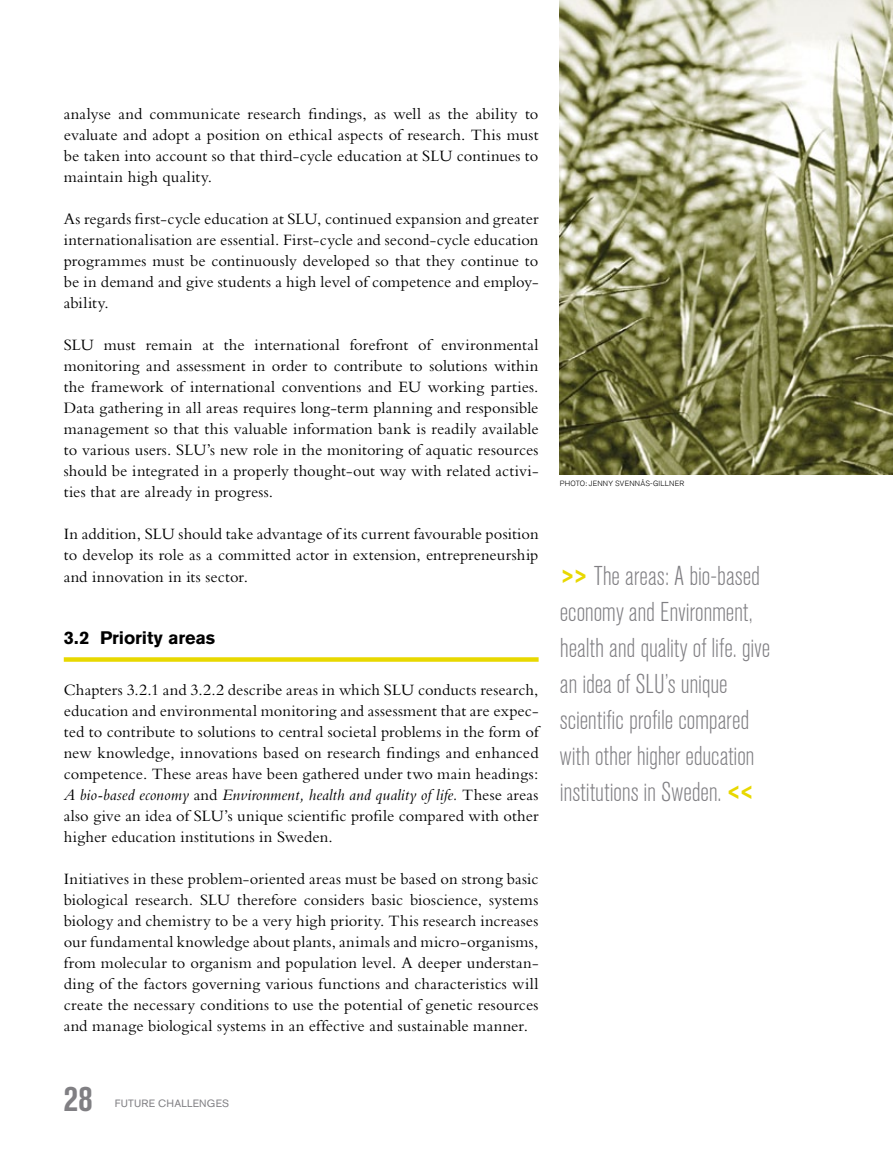
<style>
.page{position:relative;width:893px;height:1149px;background:#fff}
.page>*{position:absolute;margin:0;border:0;box-sizing:border-box;transform-origin:0 0}
.t1{font:700 condensed 36px "Akzidenz Grotesk BQ";color:#807f83}
.t2{font:300 condensed 27px/36px "Akzidenz Grotesk BQ";color:#807f83}
.t3{font:700 18px "Akzidenz Grotesk BQ";letter-spacing:-.005em;color:#000}
.t4{font:16.5px/21px "Bembo";letter-spacing:.005em;color:#000;text-align:justify}
.t5{font:10.5px "Akzidenz Grotesk BQ";letter-spacing:.185em;color:#807f83}
.t6{font:300 7.5px "Akzidenz Grotesk BQ";letter-spacing:.025em;color:#000}
.s1{font-style:italic}
.s2{font-family:"Akzidenz Grotesk BQ Bd Cnd Alt";font-weight:400;font-stretch:normal;color:#e8d800}
</style>
<div class="page">
<img style="left:560px;top:0;width:333px;height:474px">
<svg style="left:64px;top:657px;width:475px;height:4px;background:#e9da10"></svg>
<p class="t4" style="left:64px;top:103px;width:476px">analyse and communicate research findings, as well as the ability to evaluate and adopt a position on ethical aspects of research. This must be taken into account so that third-cycle education at SLU continues to maintain high quality.</p>
<p class="t4" style="left:64px;top:208px;width:476px">As regards first-cycle education at SLU, continued expansion and greater internationalisation are essential. First-cycle and second-cycle education programmes must be continuously developed so that they continue to be in demand and give students a high level of competence and employ&shy;ability.</p>
<p class="t4" style="left:64px;top:334px;width:476px">SLU must remain at the international forefront of environmental monitoring and assessment in order to contribute to solutions within the framework of international conventions and EU working parties.<br>Data gathering in all areas requires long-term planning and responsible management so that this valuable information bank is readily available to various users. SLU’s new role in the monitoring of aquatic resources should be integrated in a properly thought-out way with related activi&shy;ties that are already in progress.</p>
<p class="t4" style="left:64px;top:523px;width:476px">In addition, SLU should take advantage of its current favourable position to develop its role as a committed actor in extension, entrepreneurship and innovation in its sector.</p>
<p class="t3" style="left:64px;top:627px;width:153px">3.2 Priority areas</p>
<p class="t4" style="left:64px;top:678px;width:476px">Chapters 3.2.1 and 3.2.2 describe areas in which SLU conducts research, education and environmental monitoring and assessment that are expec&shy;ted to contribute to solutions to central societal problems in the form of new knowledge, innovations based on research findings and enhanced competence. These areas have been gathered under two main headings:<br><span class="s1">A bio-based economy</span> and <span class="s1">Environment, health and quality of life.</span> These areas also give an idea of SLU’s unique scientific profile compared with other higher education institutions in Sweden.</p>
<p class="t4" style="left:64px;top:868px;width:476px">Initiatives in these problem-oriented areas must be based on strong basic biological research. SLU therefore considers basic bioscience, systems biology and chemistry to be a very high priority. This research increases our fundamental knowledge about plants, animals and micro-organisms, from molecular to organism and population level. A deeper understan&shy;ding of the factors governing various functions and characteristics will create the necessary conditions to use the potential of genetic resources and manage biological systems in an effective and sustainable manner.</p>
<p class="t6" style="left:560px;top:479px;width:126px">PHOTO: JENNY SVENNÅS-GILLNER</p>
<h2 class="t2" style="left:560px;top:558px;width:212px"><span class="s2">&gt;&gt;</span> The areas: A bio-based economy and Environment, health and quality of life. give an idea of SLU’s unique scientific profile compared with other higher education institutions in Sweden. <span class="s2">&lt;&lt;</span></h2>
<h1 class="t1" style="left:64px;top:1077px;width:30px">28</h1>
<p class="t5" style="left:115px;top:1096px;width:67px">FUTURE CHALLE</p>
<p class="t5" style="left:199px;top:1096px;width:16px">NGES</p>
</div>
